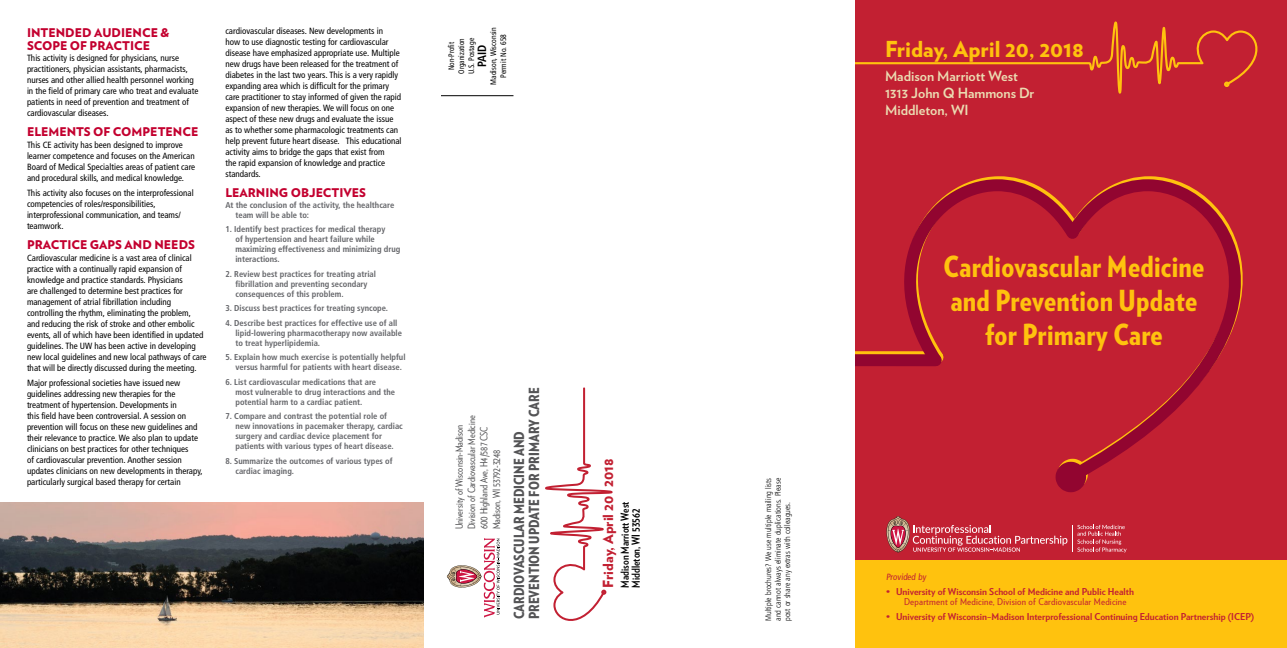
<style>
.page{position:relative;width:1287px;height:648px;background:#fff}
.page>*{position:absolute;margin:0;border:0;box-sizing:border-box;transform-origin:0 0}
.t1{font:900 29px/34px "Verlag Condensed";letter-spacing:.01em;color:#ffc20e;text-align:center}
.t2{font:900 22px "Verlag";color:#ffc20e}
.t3{font:900 14px/15px "Verlag Condensed";color:#545456}
.t4{font:700 14px/16.8px "Verlag";color:#ebdcb2}
.t5{font:900 14px "Verlag";color:#c22032}
.t6{font:900 12px/13px "Verlag";color:#c3002f}
.t7{font:700 condensed 12px "Frutiger";color:#000;scale:.95 1}
.t8{font:700 11px/11px "Verlag Condensed";color:#000}
.t9{font:10px/12.4px "Verlag Condensed";color:#4f4f51}
.t10{font:700 9.5px "Verlag Condensed";color:#c22032;scale:1.2 1}
.t11{font:9.5px "Verlag Condensed";letter-spacing:.02em;color:#c22032;scale:1.13 1}
.t12{font:condensed 9px/11px "Frutiger";color:#000}
.t13{font:condensed 9px "Frutiger";color:#c22032}
.t14{font:700 condensed 8.5px/10px "Frutiger";color:#646569}
.t15{font:300 condensed 8px/9.6px "Frutiger";color:#000;text-align:justify}
.t16{font:condensed 8px/10px "Frutiger";color:#000;text-align:center;scale:.9 1}
.t17{font:condensed 8px/10px "Frutiger";color:#000;text-align:center;scale:.95 1}
</style>
<div class="page">
<div style="left:855px;top:0;width:432px;height:648px;background:#c22032"></div>
<div style="left:855px;top:560px;width:432px;height:88px;background:#ffc20e"></div>
<svg style="left:855px;top:351px;width:20px;height:15px"></svg>
<svg style="left:875px;top:176px;width:366px;height:316px"></svg>
<svg style="left:855px;top:21px;width:403px;height:73px"></svg>
<hr style="left:441px;top:95px;width:72px;height:1px;background:#000">
<svg style="left:447px;top:538px;width:53px;height:80px"></svg>
<svg style="left:886px;top:516px;width:181px;height:37px"></svg>
<svg style="left:1077px;top:525px;width:50px;height:28px"></svg>
<img style="left:0;top:503px;width:423px;height:145px">
<svg style="left:545px;top:387px;width:68px;height:234px"></svg>
<h3 class="t6" style="left:27px;top:25px;width:144px">INTENDED AUDIENCE &amp;<br>SCOPE OF PRACTICE</h3>
<p class="t12" style="left:27px;top:53px;width:173px">This activity is designed for physicians, nurse practitioners, physician assistants, pharmacists, nurses and other allied health personnel working in the field of primary care who treat and evaluate patients in need of prevention and treatment of cardiovascular diseases.</p>
<h3 class="t6" style="left:27px;top:125px;width:173px">ELEMENTS OF COMPETENCE</h3>
<p class="t12" style="left:27px;top:139px;width:170px">This CE activity has been designed to improve learner competence and focuses on the American Board of Medical Specialties areas of patient care and procedural skills, and medical knowledge.</p>
<p class="t12" style="left:27px;top:188px;width:168px">This activity also focuses on the interprofessional competencies of roles/responsibilities, interprofessional communication, and teams/ teamwork.</p>
<h3 class="t6" style="left:27px;top:237px;width:169px">PRACTICE GAPS AND NEEDS</h3>
<p class="t12" style="left:27px;top:252px;width:181px">Cardiovascular medicine is a vast area of clinical practice with a continually rapid expansion of knowledge and practice standards. Physicians<br>are challenged to determine best practices for management of atrial fibrillation including controlling the rhythm, eliminating the problem,<br>and reducing the risk of stroke and other embolic events, all of which have been identified in updated guidelines. The UW has been active in developing new local guidelines and new local pathways of care that will be directly discussed during the meeting.</p>
<p class="t12" style="left:27px;top:378px;width:177px">Major professional societies have issued new guidelines addressing new therapies for the treatment of hypertension. Developments in<br>this field have been controversial. A session on prevention will focus on these new guidelines and their relevance to practice. We also plan to update clinicians on best practices for other techniques<br>of cardiovascular prevention. Another session updates clinicians on new developments in therapy, particularly surgical based therapy for certain</p>
<p class="t12" style="left:225px;top:26px;width:178px">cardiovascular diseases. New developments in<br>how to use diagnostic testing for cardiovascular disease have emphasized appropriate use. Multiple new drugs have been released for the treatment of diabetes in the last two years. This is a very rapidly expanding area which is difficult for the primary care practitioner to stay informed of given the rapid expansion of new therapies. We will focus on one aspect of these new drugs and evaluate the issue as to whether some pharmacologic treatments can help prevent future heart disease. This educational activity aims to bridge the gaps that exist from<br>the rapid expansion of knowledge and practice standards.</p>
<h3 class="t6" style="left:225px;top:185px;width:142px">LEARNING OBJECTIVES</h3>
<p class="t14" style="left:235px;top:200px;width:160px;text-indent:-10px">At the conclusion of the activity, the healthcare team will be able to:</p>
<p class="t14" style="left:235px;top:224px;width:166px;text-indent:-10px">1. Identify best practices for medical therapy<br>of hypertension and heart failure while maximizing effectiveness and minimizing drug interactions.</p>
<p class="t14" style="left:235px;top:269px;width:142px;text-indent:-10px">2. Review best practices for treating atrial fibrillation and preventing secondary consequences of this problem.</p>
<p class="t14" style="left:225px;top:303px;width:164px">3. Discuss best practices for treating syncope.</p>
<p class="t14" style="left:235px;top:318px;width:168px;text-indent:-10px">4. Describe best practices for effective use of all lipid-lowering pharmacotherapy now available to treat hyperlipidemia.</p>
<p class="t14" style="left:235px;top:352px;width:172px;text-indent:-10px">5. Explain how much exercise is potentially helpful versus harmful for patients with heart disease.</p>
<p class="t14" style="left:235px;top:377px;width:161px;text-indent:-10px">6. List cardiovascular medications that are most vulnerable to drug interactions and the potential harm to a cardiac patient.</p>
<p class="t14" style="left:235px;top:411px;width:169px;text-indent:-10px">7. Compare and contrast the potential role of new innovations in pacemaker therapy, cardiac surgery and cardiac device placement for patients with various types of heart disease.</p>
<p class="t14" style="left:235px;top:456px;width:159px;text-indent:-10px">8. Summarize the outcomes of various types of cardiac imaging.</p>
<h3 class="t5" style="left:597px;top:588px;width:130px;rotate:-90deg">Friday, April 20 2018</h3>
<p class="t17" style="left:489px;top:85px;width:62px;rotate:-90deg">Madison, Wisconsin<br>Permit No. 658</p>
<p class="t16" style="left:447px;top:74px;width:41px;rotate:-90deg">Non-Profit<br>Organization<br>U.S. Postage</p>
<h3 class="t7" style="left:475px;top:67px;width:25px;rotate:-90deg">PAID</h3>
<h3 class="t3" style="left:511px;top:619px;width:234px;rotate:-90deg">CARDIOVASCULAR MEDICINE AND<br>PREVENTION UPDATE FOR PRIMARY CARE</h3>
<p class="t9" style="left:453px;top:529px;width:115px;rotate:-90deg">University of Wisconsin-Madison<br>Division of Cardiovascular Medicine<br>600 Highland Ave, H4/587 CSC<br>Madison, WI 53792-3248</p>
<p class="t8" style="left:619px;top:588px;width:87px;rotate:-90deg">Madison Marriott West<br>Middleton, WI 53562</p>
<p class="t15" style="left:764px;top:621px;width:145px;rotate:-90deg">Multiple brochures? We use multiple mailing lists and cannot always eliminate duplications. Please post or share any extras with colleagues.</p>
<h2 class="t2" style="left:885px;top:31px;width:201px">Friday, April 20, 2018</h2>
<h3 class="t4" style="left:885px;top:67px;width:151px">Madison Marriott West<br>1313 John Q Hammons Dr<br>Middleton, WI</h3>
<h1 class="t1" style="left:944px;top:248px;width:262px">Cardiovascular Medicine and Prevention Update for Primary Care</h1>
<p class="t13" style="left:886px;top:572px;width:42px">Provided by</p>
<p class="t10" style="left:886px;top:584px;width:208px">• University of Wisconsin School of Medicine and Public Health</p>
<p class="t11" style="left:904px;top:595px;width:199px">Department of Medicine, Division of Cardiovascular Medicine</p>
<p class="t10" style="left:886px;top:609px;width:308px">• University of Wisconsin–Madison Interprofessional Continuing Education Partnership (ICEP)</p>
</div>
